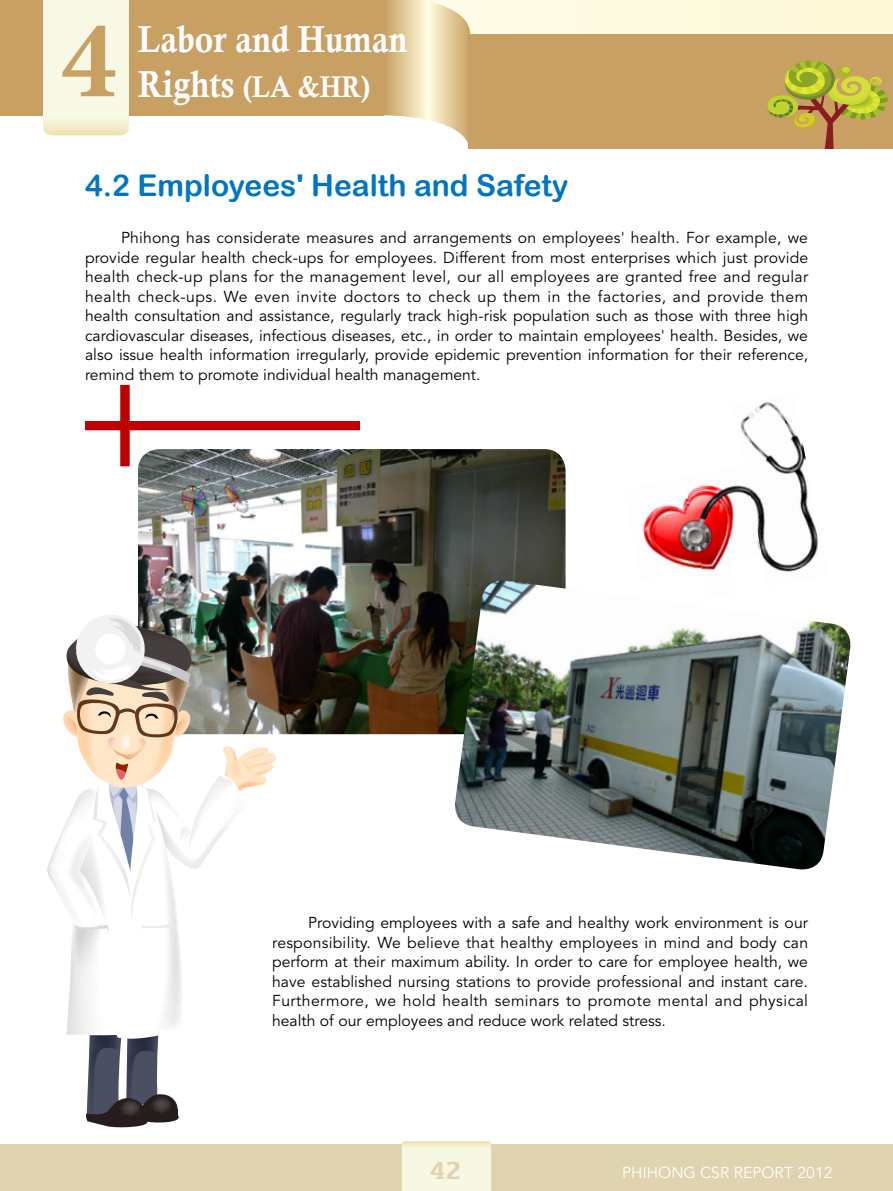
<style>
.page{position:relative;width:893px;height:1191px;background:#fff}
.page>*{position:absolute;margin:0;border:0;box-sizing:border-box;transform-origin:0 0}
.t1{font:700 112.05px "Minion Pro";color:#c9a063}
.t2{font:37.5px "Calis MT Bol";color:#fff;scale:.9 1}
.t3{font:30px "Arial Rounded MT Bold";color:#0075c2}
.t4{font:30px "Calis MT Bol";color:#fff;scale:.9 1}
.t5{font:700 25.5px "Kefa";color:#dfd4af}
.t6{font:15.75px/19.5px "Avenir";color:#000;text-align:justify}
.t7{font:15.75px "Avenir";color:#fff}
.s1{font-size:37.5px}
</style>
<div class="page">
<div style="left:0;top:1144px;width:893px;height:47px;background:#dfd4af"></div>
<svg style="left:402px;top:1141px;width:89px;height:50px;background:#f5f6de"></svg>
<div style="left:0;top:0;width:893px;height:107px;background:#fdfadf"></div>
<div style="left:0;top:0;width:384px;height:115px;background:#c9a063"></div>
<svg style="left:384px;top:0;width:86px;height:149px"></svg>
<div style="left:469px;top:34px;width:424px;height:115px;background:#c9a063"></div>
<svg style="left:43px;top:0;width:86px;height:136px;background:#f6f7e1"></svg>
<svg style="left:767px;top:60px;width:121px;height:89px"></svg>
<svg style="left:85px;top:385px;width:275px;height:81px"></svg>
<img style="left:138px;top:449px;width:428px;height:285px">
<img style="left:453px;top:580px;width:398px;height:290px">
<img style="left:683px;top:485px;width:55px;height:113px">
<img style="left:732px;top:401px;width:96px;height:185px">
<img style="left:643px;top:485px;width:59px;height:95px">
<img style="left:713px;top:465px;width:49px;height:97px">
<svg style="left:47px;top:612px;width:231px;height:516px"></svg>
<h1 class="t1" style="left:61px;top:-19px;width:58px">4</h1>
<h2 class="t2" style="left:138px;top:17px;width:301px">Labor and Human</h2>
<h3 class="t4" style="left:138px;top:69px;width:260px"><span class="s1">Rights</span> (LA &amp;HR)</h3>
<h3 class="t3" style="left:85px;top:167px;width:485px">4.2 Employees' Health and Safety</h3>
<p class="t6" style="left:85px;top:228px;width:725px;text-indent:36px">Phihong has considerate measures and arrangements on employees' health. For example, we provide regular health check-ups for employees. Different from most enterprises which just provide health check-up plans for the management level, our all employees are granted free and regular health check-ups. We even invite doctors to check up them in the factories, and provide them health consultation and assistance, regularly track high-risk population such as those with three high cardiovascular diseases, infectious diseases, etc., in order to maintain employees' health. Besides, we also issue health information irregularly, provide epidemic prevention information for their reference, remind them to promote individual health management.</p>
<p class="t6" style="left:272px;top:913px;width:537px;text-indent:36px">Providing employees with a safe and healthy work environment is our responsibility. We believe that healthy employees in mind and body can perform at their maximum ability. In order to care for employee health, we have established nursing stations to provide professional and instant care.<br>Furthermore, we hold health seminars to promote mental and physical health of our employees and reduce work related stress.</p>
<h3 class="t5" style="left:430px;top:1153px;width:34px">42</h3>
<p class="t7" style="left:622px;top:1163px;width:212px">PHIHONG CSR REPORT 2012</p>
</div>
